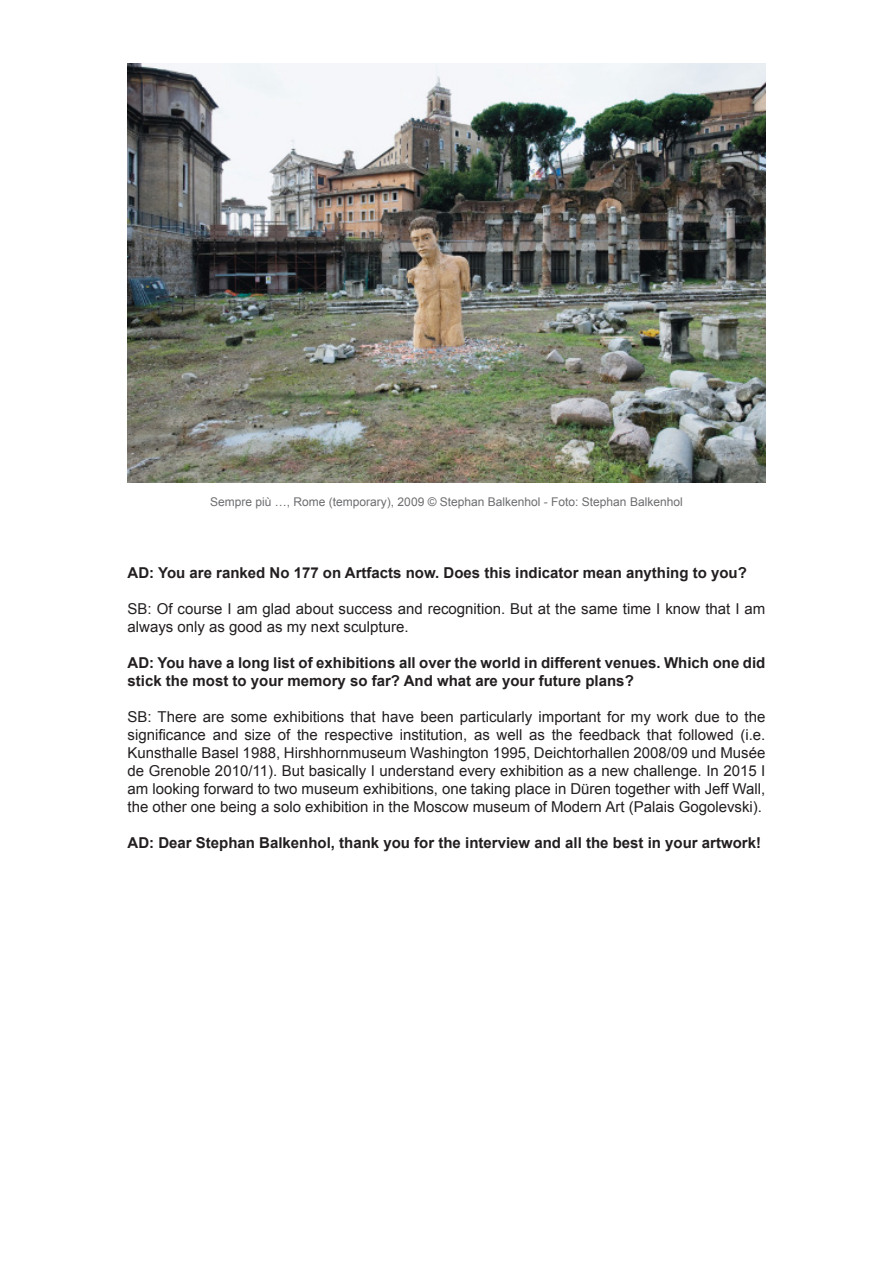
<style>
.page{position:relative;width:893px;height:1263px;background:#fff}
.page>*{position:absolute;margin:0;border:0;box-sizing:border-box;transform-origin:0 0}
.t1{font:15px/18px "Arial";color:#231f20}
.t2{font:700 15px/18px "Arial";color:#231f20}
.t3{font:12px "Arial";color:#6c6d70}
</style>
<div class="page">
<img style="left:128px;top:64px;width:637px;height:418px">
<p class="t3" style="left:210px;top:494px;width:474px">Sempre più …, Rome (temporary), 2009 © Stephan Balkenhol - Foto: Stephan Balkenhol</p>
<p class="t2" style="left:128px;top:564px;width:621px">AD: You are ranked No 177 on Artfacts now. Does this indicator mean anything to you?</p>
<p class="t1" style="left:128px;top:600px;width:639px">SB: Of course I am glad about success and recognition. But at the same time I know that I am always only as good as my next sculpture.</p>
<p class="t2" style="left:128px;top:654px;width:639px">AD: You have a long list of exhibitions all over the world in different venues. Which one did stick the most to your memory so far? And what are your future plans?</p>
<p class="t1" style="left:128px;top:708px;width:639px;text-align:justify">SB: There are some exhibitions that have been particularly important for my work due to the significance and size of the respective institution, as well as the feedback that followed (i.e.<br>Kunsthalle Basel 1988, Hirshhornmuseum Washington 1995, Deichtorhallen 2008/09 und Musée de Grenoble 2010/11). But basically I understand every exhibition as a new challenge. In 2015 I am looking forward to two museum exhibitions, one taking place in Düren together with Jeff Wall, the other one being a solo exhibition in the Moscow museum of Modern Art (Palais Gogolevski).</p>
<p class="t2" style="left:128px;top:834px;width:635px">AD: Dear Stephan Balkenhol, thank you for the interview and all the best in your artwork!</p>
</div>
